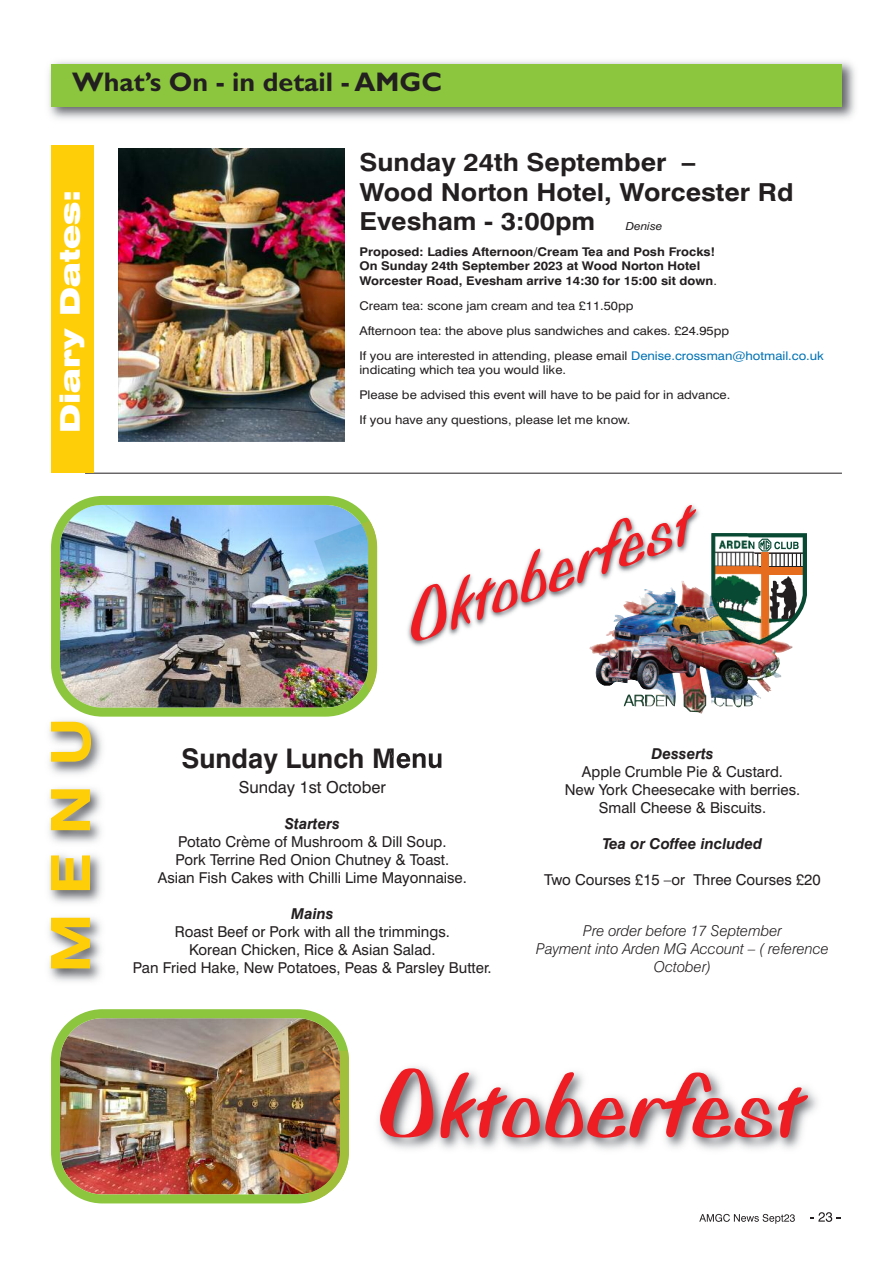
<style>
.page{position:relative;width:893px;height:1263px;background:#fff}
.page>*{position:absolute;margin:0;border:0;box-sizing:border-box;transform-origin:0 0}
.t1{font:103.35px "Biffo";color:#ee1d23}
.t2{font:italic 73.2px "Biffo";color:#ee1d23}
.t3{font:700 expanded 54px "Swiss 721 BT";color:#fece08}
.t4{font:700 27px "Gill Sans";color:#231f20}
.t5{font:700 27px "Swiss 721 BT";color:#231f20}
.t6{font:900 expanded 27px "Swiss 721 BT";color:#fff}
.t7{font:700 24.75px/29.7px "Swiss 721 BT";color:#231f20;scale:1.09 1}
.t8{font:16.5px "Swiss 721 BT";color:#231f20}
.t9{font:15px/18px "Swiss 721 BT";color:#231f20;text-align:center}
.t10{font:italic 300 15px/18px "Swiss 721 BT";color:#231f20;text-align:center}
.t11{font:italic 700 15px "Swiss 721 BT";color:#231f20}
.t12{font:12px/24.9px "Swiss 721 BT";color:#231f20;scale:1.09 1}
.t13{font:700 12px/14.4px "Swiss 721 BT";color:#231f20;scale:1.09 1}
.t14{font:italic 11.1px "Swiss 721 BT";color:#231f20;scale:1.07 1}
.s1{font-weight:400}
.s2{color:#0072b5}
</style>
<div class="page">
<img style="left:49px;top:720px;width:53px;height:262px">
<img style="left:51px;top:1009px;width:297px;height:194px">
<img style="left:51px;top:496px;width:318px;height:221px">
<img style="left:369px;top:472px;width:421px;height:242px">
<svg style="left:624px;top:699px;width:31px;height:7px"></svg>
<img style="left:589px;top:581px;width:200px;height:118px">
<svg style="left:787px;top:533px;width:20px;height:111px"></svg>
<img style="left:711px;top:533px;width:76px;height:111px">
<img style="left:389px;top:748px;width:53px;height:21px">
<img style="left:361px;top:521px;width:16px;height:171px">
<img style="left:314px;top:524px;width:54px;height:157px">
<img style="left:309px;top:1066px;width:532px;height:154px">
<img style="left:699px;top:1214px;width:96px;height:10px">
<img style="left:818px;top:1212px;width:14px;height:10px">
<img style="left:309px;top:1051px;width:40px;height:151px">
<img style="left:309px;top:1051px;width:31px;height:142px">
<img style="left:118px;top:148px;width:227px;height:293px">
<img style="left:49px;top:61px;width:806px;height:58px">
<div style="left:51px;top:64px;width:791px;height:42px;background:#8bc63e"></div>
<hr style="left:85px;top:473px;width:757px;height:1px;background:#231f20">
<div style="left:51px;top:145px;width:43px;height:328px;background:#fece08"></div>
<h3 class="t4" style="left:72px;top:72px;width:371px">What’s On - in detail - AMGC</h3>
<h3 class="t6" style="left:60px;top:433px;width:245px;rotate:-90deg">Diary Dates:</h3>
<h3 class="t3" style="left:51px;top:973px;width:257px;rotate:-90deg">MENU</h3>
<h3 class="t7" style="left:359px;top:150px;width:400px">Sunday 24th September –<br>Wood Norton Hotel, Worcester Rd<br>Evesham - 3:00pm</h3>
<p class="t14" style="left:626px;top:222px;width:36px">Denise</p>
<p class="t13" style="left:359px;top:246px;width:329px">Proposed: Ladies Afternoon/Cream Tea and Posh Frocks!<br>On Sunday 24th September 2023 at Wood Norton Hotel<br>Worcester Road, Evesham arrive 14:30 for 15:00 sit down<span class="s1">.</span></p>
<p class="t12" style="left:359px;top:294px;width:428px">Cream tea: scone jam cream and tea £11.50pp<br>Afternoon tea: the above plus sandwiches and cakes. £24.95pp<br>If you are interested in attending, please email <span class="s2">Denise.crossman@hotmail.co.uk</span></p>
<p class="t12" style="left:359px;top:358px;width:342px">indicating which tea you would like.<br>Please be advised this event will have to be paid for in advance.<br>If you have any questions, please let me know.</p>
<h2 class="t2" style="left:392px;top:600px;width:302px;rotate:-20deg">Oktoberfest</h2>
<h3 class="t5" style="left:181px;top:748px;width:263px">Sunday Lunch Menu</h3>
<p class="t8" style="left:239px;top:781px;width:149px">Sunday 1st October</p>
<p class="t11" style="left:285px;top:819px;width:56px">Starters</p>
<p class="t9" style="left:158px;top:834px;width:311px">Potato Crème of Mushroom &amp; Dill Soup.<br>Pork Terrine Red Onion Chutney &amp; Toast.<br>Asian Fish Cakes with Chilli Lime Mayonnaise.</p>
<p class="t11" style="left:291px;top:909px;width:44px">Mains</p>
<p class="t9" style="left:133px;top:924px;width:360px">Roast Beef or Pork with all the trimmings.<br>Korean Chicken, Rice &amp; Asian Salad.<br>Pan Fried Hake, New Potatoes, Peas &amp; Parsley Butter.</p>
<p class="t11" style="left:651px;top:748px;width:64px">Desserts</p>
<p class="t9" style="left:565px;top:764px;width:237px">Apple Crumble Pie &amp; Custard.<br>New York Cheesecake with berries.<br>Small Cheese &amp; Biscuits.</p>
<p class="t11" style="left:603px;top:838px;width:161px">Tea or Coffee included</p>
<p class="t9" style="left:544px;top:872px;width:278px">Two Courses £15 –or Three Courses £20</p>
<p class="t10" style="left:536px;top:923px;width:294px">Pre order before 17 September<br>Payment into Arden MG Account – ( reference<br>October)</p>
<h1 class="t1" style="left:376px;top:1069px;width:426px">Oktoberfest</h1>
</div>
